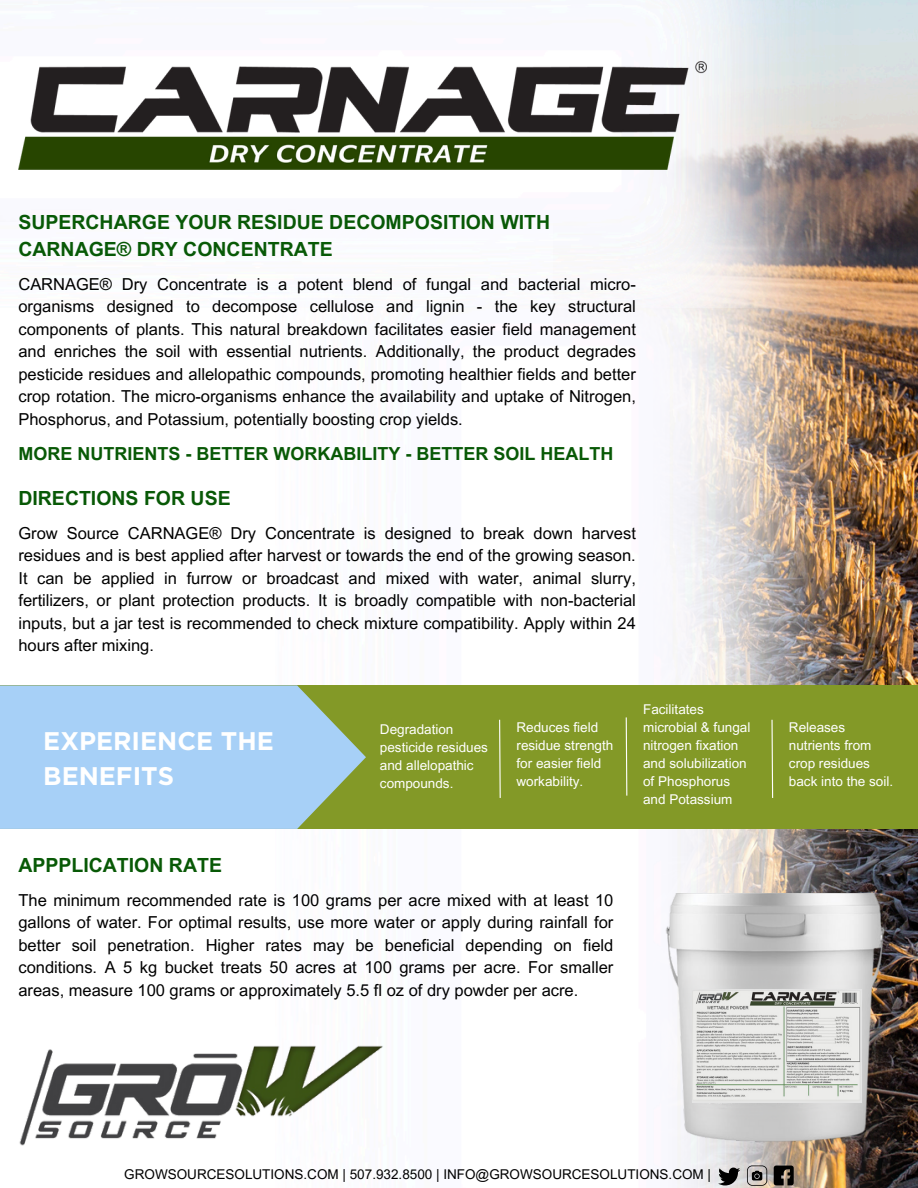
<style>
.page{position:relative;width:918px;height:1188px;background:#fff}
.page>*{position:absolute;margin:0;border:0;box-sizing:border-box;transform-origin:0 0}
.t1{font:700 25.5px/34.8px "Gotham";color:#fff}
.t2{font:700 19.5px/27px "Arial MT Pro";color:#085906}
.t3{font:700 18px "Arial MT Pro";color:#085906}
.t4{font:16.5px/22.5px "Arial MT Pro";color:#000;text-align:justify}
.t5{font:13.5px/18px "Arial MT Pro";color:#fff}
.t6{font:13.5px "Arial MT Pro";color:#000}
</style>
<div class="page">
<img style="left:275px;top:135px;width:643px;height:1053px">
<img style="left:275px;top:0;width:584px;height:308px">
<svg style="left:774px;top:1166px;width:20px;height:19px"></svg>
<svg style="left:747px;top:1165px;width:20px;height:21px"></svg>
<svg style="left:718px;top:1168px;width:22px;height:17px"></svg>
<img style="left:19px;top:1046px;width:366px;height:101px">
<img style="left:18px;top:62px;width:689px;height:108px">
<div style="left:0;top:685px;width:918px;height:144px;background:#839927"></div>
<svg style="left:0;top:685px;width:366px;height:144px;background:#a3cae2"></svg>
<svg style="left:499px;top:719px;width:2px;height:79px"></svg>
<svg style="left:625px;top:717px;width:3px;height:79px"></svg>
<svg style="left:771px;top:719px;width:3px;height:79px"></svg>
<img style="left:636px;top:894px;width:282px;height:263px">
<img style="left:693px;top:990px;width:168px;height:112px">
<h2 class="t2" style="left:18px;top:211px;width:533px">SUPERCHARGE YOUR RESIDUE DECOMPOSITION WITH<br>CARNAGE® DRY CONCENTRATE</h2>
<h2 class="t4" style="left:18px;top:275px;width:619px">CARNAGE® Dry Concentrate is a potent blend of fungal and bacterial micro&shy;organisms designed to decompose cellulose and lignin - the key structural components of plants. This natural breakdown facilitates easier field management and enriches the soil with essential nutrients. Additionally, the product degrades pesticide residues and allelopathic compounds, promoting healthier fields and better crop rotation. The micro-organisms enhance the availability and uptake of Nitrogen, Phosphorus, and Potassium, potentially boosting crop yields.</h2>
<p class="t3" style="left:18px;top:447px;width:597px">MORE NUTRIENTS - BETTER WORKABILITY - BETTER SOIL HEALTH</p>
<h2 class="t2" style="left:18px;top:487px;width:214px">DIRECTIONS FOR USE</h2>
<h3 class="t4" style="left:18px;top:524px;width:619px">Grow Source CARNAGE® Dry Concentrate is designed to break down harvest residues and is best applied after harvest or towards the end of the growing season.<br>It can be applied in furrow or broadcast and mixed with water, animal slurry, fertilizers, or plant protection products. It is broadly compatible with non-bacterial inputs, but a jar test is recommended to check mixture compatibility. Apply within 24 hours after mixing.</h3>
<p class="t1" style="left:43px;top:723px;width:232px">EXPERIENCE THE<br>BENEFITS</p>
<p class="t5" style="left:380px;top:722px;width:110px">Degradation pesticide residues and allelopathic compounds.</p>
<p class="t5" style="left:643px;top:702px;width:109px">Facilitates microbial &amp; fungal nitrogen fixation and solubilization of Phosphorus and Potassium</p>
<h2 class="t5" style="left:517px;top:720px;width:98px">Reduces field residue strength for easier field workability.</h2>
<p class="t5" style="left:789px;top:720px;width:106px">Releases nutrients from crop residues back into the soil.</p>
<h3 class="t2" style="left:18px;top:854px;width:205px">APPPLICATION RATE</h3>
<h1 class="t4" style="left:18px;top:891px;width:597px">The minimum recommended rate is 100 grams per acre mixed with at least 10 gallons of water. For optimal results, use more water or apply during rainfall for better soil penetration. Higher rates may be beneficial depending on field conditions. A 5 kg bucket treats 50 acres at 100 grams per acre. For smaller areas, measure 100 grams or approximately 5.5 fl oz of dry powder per acre.</h1>
<p class="t6" style="left:124px;top:1169px;width:588px">GROWSOURCESOLUTIONS.COM | 507.932.8500 | INFO@GROWSOURCESOLUTIONS.COM |</p>
</div>
